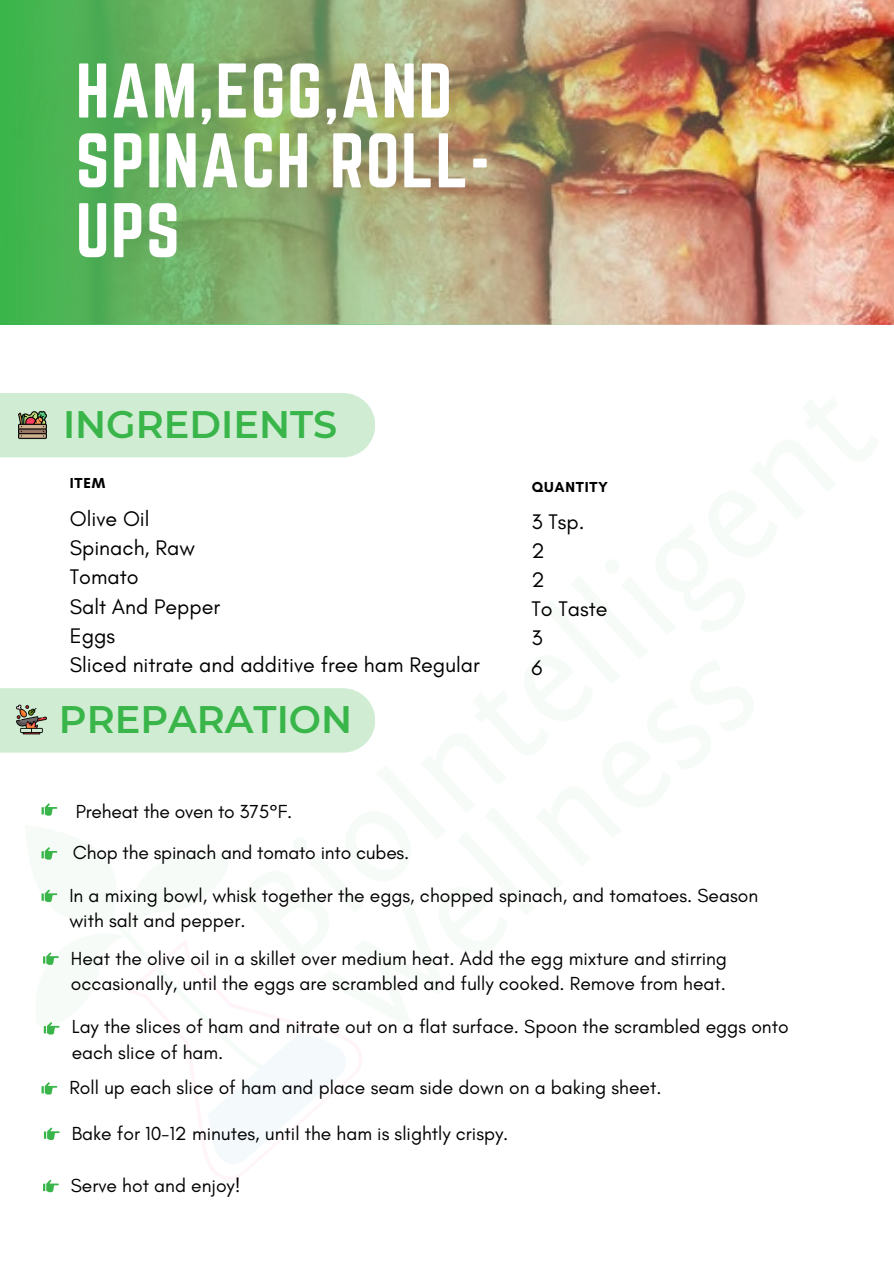
<style>
.page{position:relative;width:894px;height:1264px;background:#fff}
.page>*{position:absolute;margin:0;border:0;box-sizing:border-box;transform-origin:0 0}
.t1{font:67.5px/69.8px "Norwester";letter-spacing:.02em;color:#fff}
.t2{font:600 38.25px "Montserrat";color:#39b54a}
.t3{font:21.45px "Glacial Indifference";color:#000}
.t4{font:19.2px/25.7px "Glacial Indifference";color:#000}
.t5{font:700 14.7px "Glacial Indifference";letter-spacing:.05em;color:#000}
</style>
<div class="page">
<img style="left:0;top:393px;width:375px;height:800px">
<div style="left:0;top:688px;width:375px;height:64px;background:#d0edd4"></div>
<img style="left:16px;top:704px;width:31px;height:30px">
<svg style="left:42px;top:803px;width:15px;height:12px"></svg>
<svg style="left:42px;top:847px;width:15px;height:12px"></svg>
<svg style="left:42px;top:889px;width:15px;height:13px"></svg>
<svg style="left:43px;top:952px;width:16px;height:12px"></svg>
<svg style="left:44px;top:1022px;width:15px;height:12px"></svg>
<img style="left:0;top:0;width:893px;height:324px">
<svg style="left:42px;top:1082px;width:15px;height:12px"></svg>
<svg style="left:43px;top:1179px;width:16px;height:13px"></svg>
<svg style="left:44px;top:1127px;width:16px;height:12px"></svg>
<p class="t1" style="left:76px;top:56px;width:415px">HAM,EGG,AND<br>SPINACH ROLL-<br>UPS</p>
<p class="t2" style="left:63px;top:401px;width:276px">INGREDIENTS</p>
<p class="t5" style="left:70px;top:474px;width:37px">ITEM</p>
<p class="t3" style="left:70px;top:505px;width:81px">Olive Oil</p>
<p class="t3" style="left:70px;top:534px;width:127px">Spinach, Raw</p>
<p class="t3" style="left:70px;top:564px;width:70px">Tomato</p>
<p class="t3" style="left:70px;top:593px;width:152px">Salt And Pepper</p>
<p class="t3" style="left:70px;top:622px;width:47px">Eggs</p>
<p class="t3" style="left:70px;top:651px;width:411px">Sliced nitrate and additive free ham Regular</p>
<p class="t2" style="left:59px;top:696px;width:295px">PREPARATION</p>
<p class="t4" style="left:76px;top:798px;width:218px">Preheat the oven to 375°F.</p>
<p class="t4" style="left:73px;top:839px;width:338px">Chop the spinach and tomato into cubes.</p>
<p class="t5" style="left:531px;top:477px;width:78px">QUANTITY</p>
<p class="t3" style="left:531px;top:508px;width:55px">3 Tsp.</p>
<p class="t3" style="left:531px;top:537px;width:15px">2</p>
<p class="t3" style="left:531px;top:566px;width:15px">2</p>
<p class="t3" style="left:531px;top:596px;width:78px">To Taste</p>
<p class="t3" style="left:531px;top:625px;width:13px">3</p>
<p class="t3" style="left:531px;top:654px;width:13px">6</p>
<p class="t4" style="left:69px;top:882px;width:690px">In a mixing bowl, whisk together the eggs, chopped spinach, and tomatoes. Season with salt and pepper.</p>
<p class="t4" style="left:71px;top:945px;width:657px">Heat the olive oil in a skillet over medium heat. Add the egg mixture and stirring occasionally, until the eggs are scrambled and fully cooked. Remove from heat.</p>
<p class="t4" style="left:72px;top:1013px;width:718px">Lay the slices of ham and nitrate out on a flat surface. Spoon the scrambled eggs onto each slice of ham.</p>
<p class="t4" style="left:69px;top:1074px;width:593px">Roll up each slice of ham and place seam side down on a baking sheet.</p>
<p class="t4" style="left:72px;top:1120px;width:438px">Bake for 10-12 minutes, until the ham is slightly crispy.</p>
<p class="t4" style="left:71px;top:1172px;width:171px">Serve hot and enjoy!</p>
</div>
